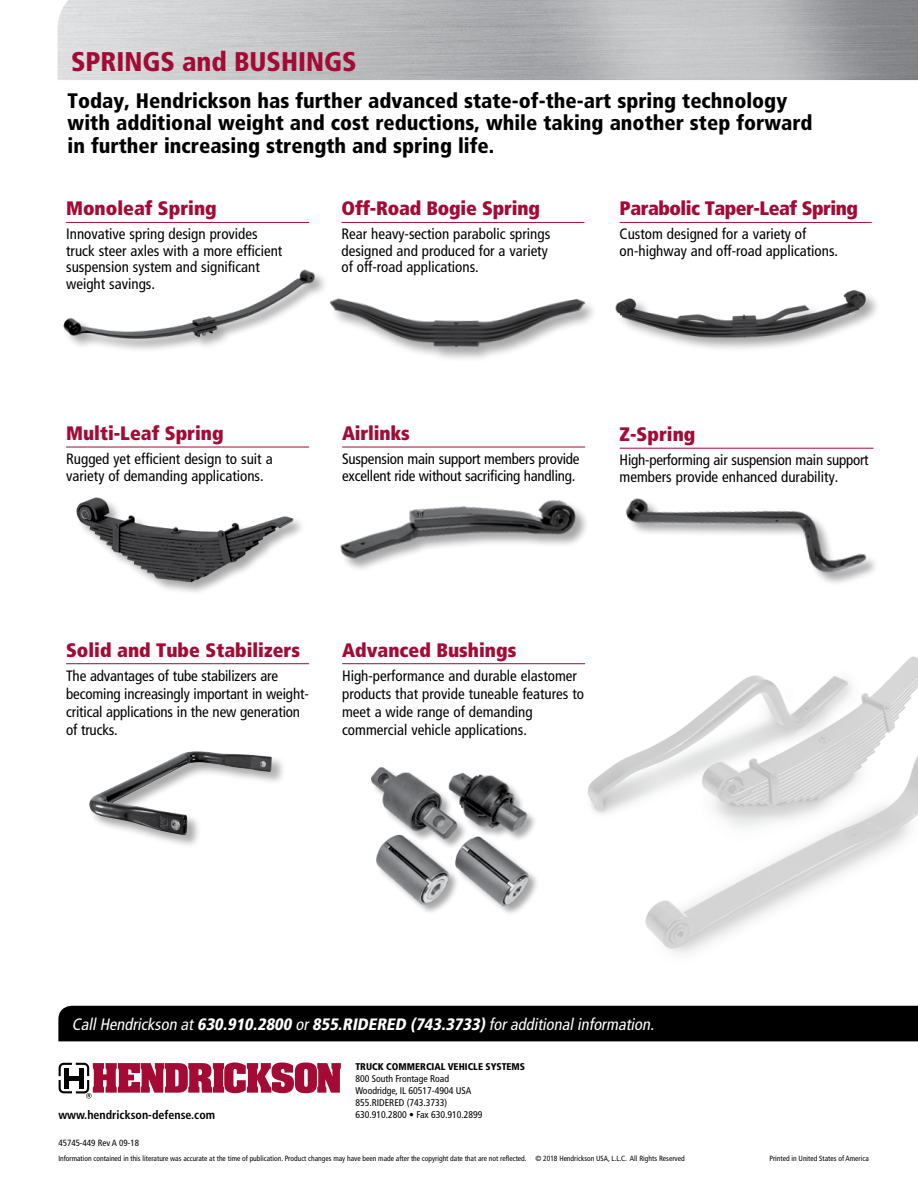
<style>
.page{position:relative;width:918px;height:1188px;background:#fff}
.page>*{position:absolute;margin:0;border:0;box-sizing:border-box;transform-origin:0 0}
.t1{font:900 condensed 27px "Frutiger LT Std";color:#a30b35}
.t2{font:900 condensed 21px/22.5px "Frutiger LT Std";color:#000}
.t3{font:900 condensed 19.5px "Frutiger LT Std";color:#a30b35}
.t4{font:900 condensed 19.5px "Frutiger LT Std";letter-spacing:-.025em;color:#a30b35}
.t5{font:italic condensed 16.5px "Frutiger LT Std";color:#fff}
.t6{font:condensed 15px/16.5px "Frutiger LT Std";color:#000}
.t7{font:700 condensed 12px "Frutiger LT Std";color:#000}
.t8{font:condensed 9.75px/12px "Frutiger LT Std";color:#000}
.t9{font:900 condensed 9.75px "Frutiger LT Std";color:#000}
.t10{font:condensed 9px "Frutiger LT Std";color:#000}
.t11{font:condensed 7.5px "Frutiger LT Std";color:#000}
.s1{font-weight:900}
</style>
<div class="page">
<img style="left:560px;top:656px;width:358px;height:298px">
<hr style="left:66px;top:222px;width:243px;height:1px;background:#a30b35">
<img style="left:63px;top:269px;width:261px;height:79px">
<img style="left:322px;top:287px;width:269px;height:70px">
<div style="left:616px;top:290px;width:265px;height:63px;background:#000;opacity:.35"></div>
<img style="left:615px;top:290px;width:255px;height:50px">
<hr style="left:342px;top:447px;width:243px;height:1px;background:#a30b35">
<hr style="left:66px;top:447px;width:243px;height:1px;background:#a30b35">
<hr style="left:620px;top:448px;width:253px;height:1px;background:#a30b35">
<img style="left:76px;top:497px;width:226px;height:96px">
<img style="left:340px;top:500px;width:246px;height:69px">
<img style="left:625px;top:498px;width:250px;height:85px">
<div style="left:89px;top:750px;width:197px;height:99px;background:#000;opacity:.35"></div>
<img style="left:89px;top:751px;width:183px;height:85px">
<hr style="left:66px;top:663px;width:243px;height:1px;background:#a30b35">
<hr style="left:342px;top:663px;width:243px;height:1px;background:#a30b35">
<div style="left:371px;top:768px;width:169px;height:149px;background:#000;opacity:.35"></div>
<img style="left:371px;top:767px;width:162px;height:143px">
<hr style="left:341px;top:222px;width:243px;height:1px;background:#a30b35">
<hr style="left:620px;top:222px;width:252px;height:1px;background:#a30b35">
<div style="left:58px;top:1006px;width:860px;height:35px;background:#000"></div>
<svg style="left:59px;top:1062px;width:282px;height:37px"></svg>
<h1 class="t1" style="left:71px;top:45px;width:287px">SPRINGS and BUSHINGS</h1>
<h2 class="t2" style="left:68px;top:89px;width:746px">Today, Hendrickson has further advanced state-of-the-art spring technology with additional weight and cost reductions, while taking another step forward in further increasing strength and spring life.</h2>
<h3 class="t3" style="left:66px;top:197px;width:152px">Monoleaf Spring</h3>
<p class="t6" style="left:66px;top:226px;width:218px">Innovative spring design provides truck steer axles with a more efficient suspension system and significant weight savings.</p>
<h3 class="t3" style="left:66px;top:421px;width:159px">Multi-Leaf Spring</h3>
<p class="t6" style="left:66px;top:451px;width:208px">Rugged yet efficient design to suit a variety of demanding applications.</p>
<h3 class="t3" style="left:341px;top:197px;width:200px">Off-Road Bogie Spring</h3>
<p class="t6" style="left:341px;top:226px;width:210px">Rear heavy-section parabolic springs designed and produced for a variety of off-road applications.</p>
<h3 class="t4" style="left:620px;top:197px;width:240px">Parabolic Taper-Leaf Spring</h3>
<p class="t6" style="left:620px;top:226px;width:220px">Custom designed for a variety of on-highway and off-road applications.</p>
<h3 class="t3" style="left:342px;top:421px;width:69px">Airlinks</h3>
<p class="t6" style="left:342px;top:451px;width:239px">Suspension main support members provide excellent ride without sacrificing handling.</p>
<h3 class="t3" style="left:620px;top:423px;width:77px">Z-Spring</h3>
<p class="t6" style="left:620px;top:452px;width:251px">High-performing air suspension main support members provide enhanced durability.</p>
<h3 class="t3" style="left:66px;top:638px;width:235px">Solid and Tube Stabilizers</h3>
<p class="t6" style="left:66px;top:667px;width:244px;line-height:18px">The advantages of tube stabilizers are becoming increasingly important in weight&shy;critical applications in the new generation of trucks.</p>
<h3 class="t3" style="left:342px;top:638px;width:176px">Advanced Bushings</h3>
<p class="t6" style="left:342px;top:667px;width:243px;line-height:18px">High-performance and durable elastomer products that provide tuneable features to meet a wide range of demanding commercial vehicle applications.</p>
<p class="t5" style="left:72px;top:1014px;width:587px">CallHendrickson at<span class="s1">630.910.2800</span> or<span class="s1">855.RIDERED (743.3733)</span>foradditionalinformation.</p>
<p class="t7" style="left:58px;top:1108px;width:158px">www.hendrickson-defense.com</p>
<p class="t10" style="left:58px;top:1138px;width:82px">45745-449 Rev A 09-18</p>
<p class="t9" style="left:355px;top:1061px;width:171px">TRUCK COMMERCIAL VEHICLE SYSTEMS</p>
<p class="t8" style="left:355px;top:1073px;width:129px">800 South Frontage Road<br>Woodridge, IL 60517-4904 USA<br>855.RIDERED (743.3733)<br>630.910.2800 • Fax 630.910.2899</p>
<p class="t11" style="left:58px;top:1154px;width:628px">Information contained in this literature was accurate at the time of publication. Product changes may have been made after the copyright date that are not reflected. © 2018 Hendrickson USA, L.L.C. All Rights Reserved</p>
<p class="t11" style="left:769px;top:1154px;width:101px">Printed in United States of America</p>
</div>
